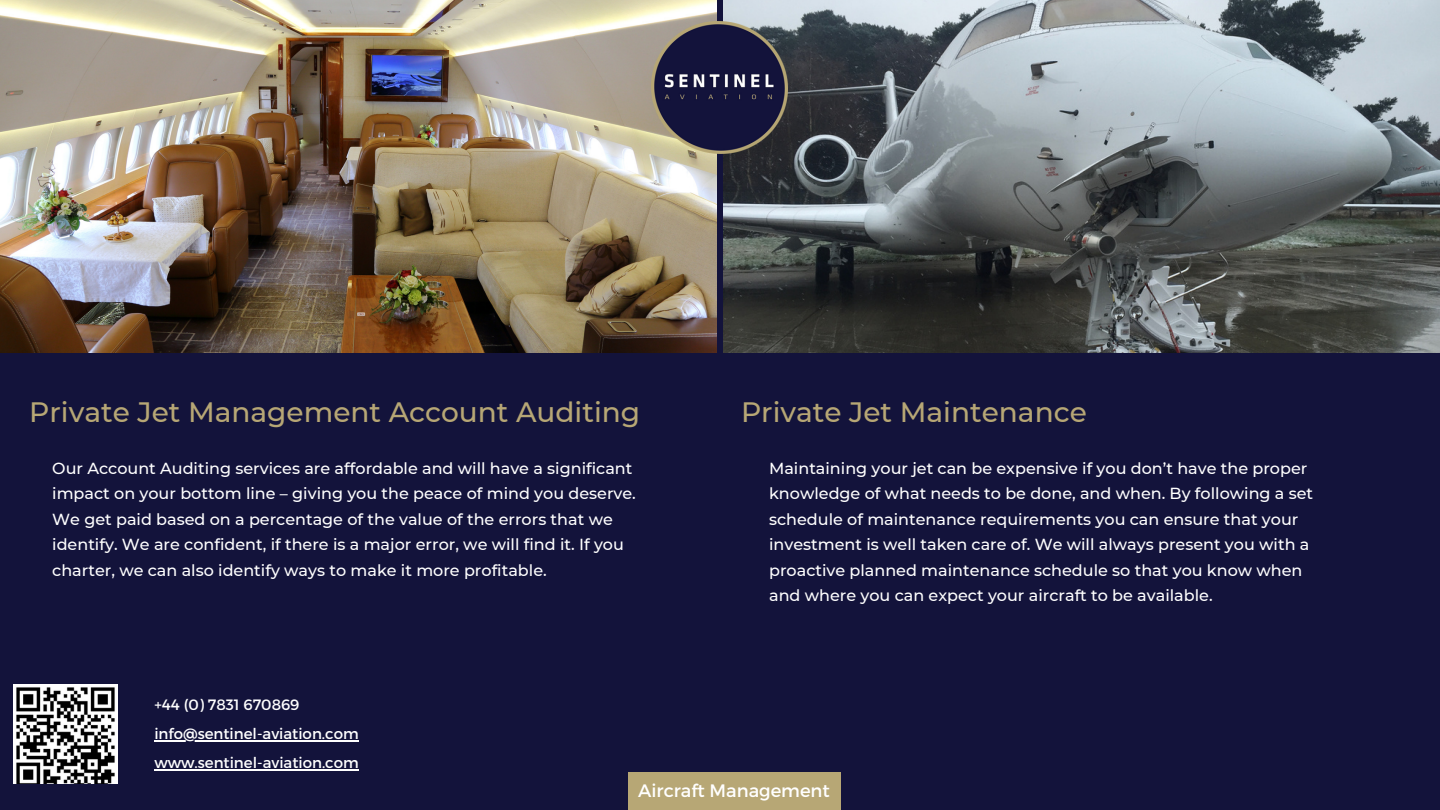
<style>
.page{position:relative;width:1440px;height:810px;background:#13133b}
.page>*{position:absolute;margin:0;border:0;box-sizing:border-box;transform-origin:0 0}
.t1{font:500 28.05px "Montserrat";color:#b7a775}
.t2{font:18px "Montserrat";color:#fff}
.t3{font:500 16.05px/25.5px "Montserrat";color:#fff}
.t4{font:15px "Montserrat";color:#fff}
</style>
<div class="page">
<img style="left:0;top:0;width:717px;height:352px">
<img style="left:723px;top:0;width:717px;height:352px">
<img style="left:652px;top:22px;width:136px;height:131px">
<div style="left:628px;top:772px;width:212px;height:38px;background:#b7a775"></div>
<hr style="left:154px;top:769px;width:205px;height:1px;background:#fff">
<img style="left:13px;top:685px;width:105px;height:99px">
<hr style="left:154px;top:740px;width:205px;height:2px;background:#fff">
<h1 class="t1" style="left:29px;top:395px;width:612px">Private Jet Management Account Auditing</h1>
<p class="t3" style="left:52px;top:455px;width:585px">Our Account Auditing services are affordable and will have a significant impact on your bottom line – giving you the peace of mind you deserve.<br>We get paid based on a percentage of the value of the errors that we identify. We are confident, if there is a major error, we will find it. If you charter, we can also identify ways to make it more profitable.</p>
<p class="t4" style="left:154px;top:695px;width:147px">+44 (0) 7831 670869</p>
<p class="t4" style="left:154px;top:724px;width:206px">info@sentinel-aviation.com</p>
<p class="t4" style="left:154px;top:753px;width:206px">www.sentinel-aviation.com</p>
<h1 class="t1" style="left:741px;top:395px;width:347px">Private Jet Maintenance</h1>
<p class="t3" style="left:769px;top:455px;width:546px">Maintaining your jet can be expensive if you don’t have the proper knowledge of what needs to be done, and when. By following a set schedule of maintenance requirements you can ensure that your investment is well taken care of. We will always present you with a proactive planned maintenance schedule so that you know when and where you can expect your aircraft to be available.</p>
<p class="t2" style="left:638px;top:779px;width:193px">Aircraft Management</p>
</div>
